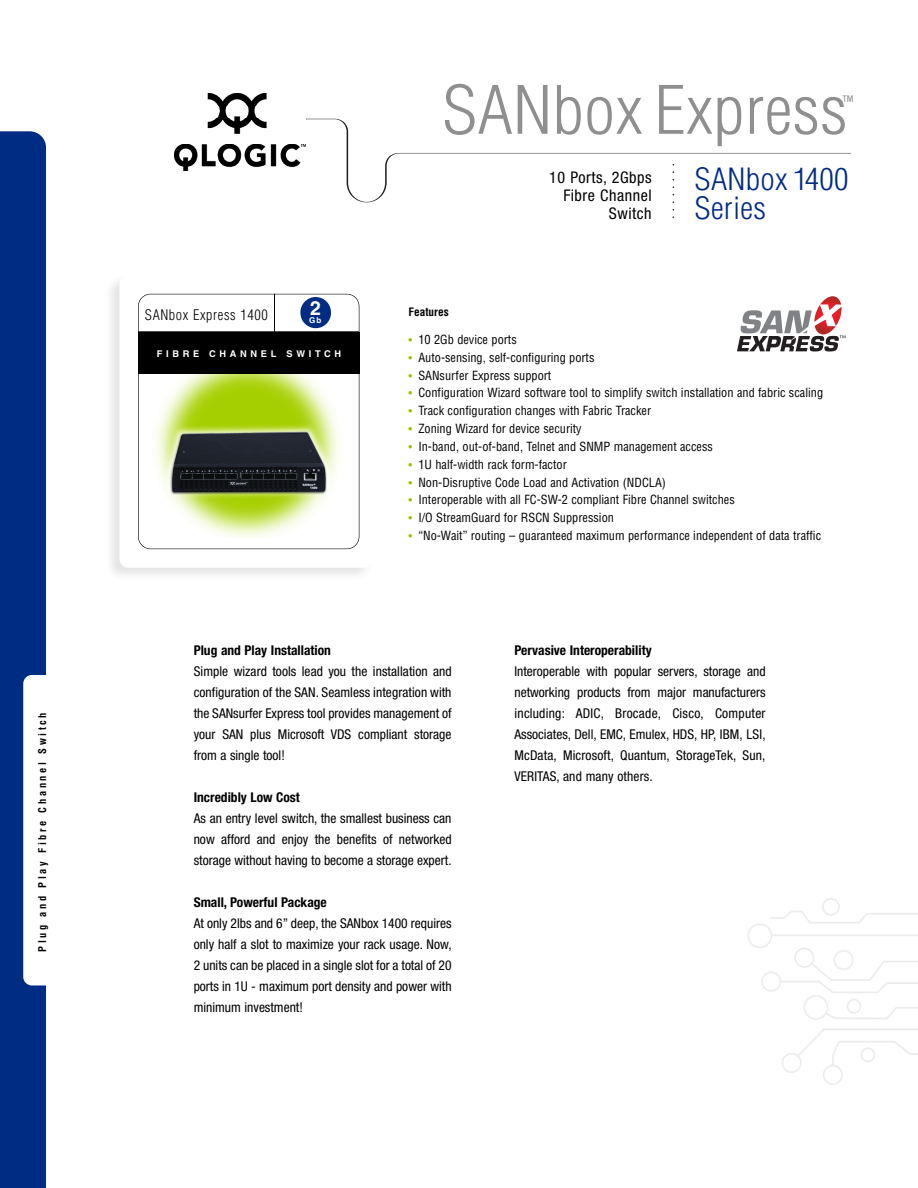
<style>
.page{position:relative;width:918px;height:1188px;background:#fff}
.page>*{position:absolute;margin:0;border:0;box-sizing:border-box;transform-origin:0 0}
.t1{font:300 condensed 65.1px "Helvetica";letter-spacing:.005em;color:#8f8f8f;scale:1.08 1}
.t2{font:300 condensed 30px/29px "Helvetica";letter-spacing:.01em;color:#002c83;scale:1.08 1}
.t3{font:700 19.65px "Helvetica";color:#fff}
.t4{font:condensed 16.05px/18px "Helvetica Neue";letter-spacing:.035em;color:#000;text-align:right}
.t5{font:300 condensed 15.45px "Helvetica";color:#8f8f8f;scale:1.08 1}
.t6{font:300 condensed 14.25px "Helvetica";letter-spacing:.045em;color:#000}
.t7{font:condensed 13.5px/21px "Helvetica Neue";color:#000;text-align:justify}
.t8{font:700 condensed 13.5px "Helvetica Neue";color:#000}
.t9{font:700 condensed 13.5px "Helvetica Neue";color:#000}
.t10{font:condensed 12.3px "Helvetica";color:#000}
.t11{font:700 condensed 11.4px "Helvetica";color:#000}
.t12{font:700 condensed 10.5px "Helvetica";letter-spacing:.25em;color:#000}
.t13{font:700 9.3px "Helvetica";letter-spacing:.39em;color:#fff}
.t14{font:700 7.95px "Helvetica";color:#fff}
.s1{font-size:11.4px;color:#a5bb09}
</style>
<div class="page">
<img style="left:111px;top:282px;width:254px;height:293px">
<img style="left:144px;top:374px;width:204px;height:163px">
<svg style="left:797px;top:1029px;width:121px;height:38px"></svg>
<svg style="left:823px;top:1007px;width:95px;height:12px"></svg>
<svg style="left:779px;top:961px;width:139px;height:32px"></svg>
<hr style="left:771px;top:935px;width:147px;height:1px;background:#ececee">
<div style="left:804px;top:995px;width:24px;height:25px;border:2px solid #ececee;border-radius:50%"></div>
<div style="left:747px;top:923px;width:25px;height:25px;border:2px solid #ececee;border-radius:50%"></div>
<div style="left:823px;top:1065px;width:20px;height:20px;border:2px solid #ececee;border-radius:50%"></div>
<div style="left:782px;top:1053px;width:20px;height:20px;border:2px solid #ececee;border-radius:50%"></div>
<div style="left:761px;top:972px;width:20px;height:20px;border:2px solid #ececee;border-radius:50%"></div>
<div style="left:794px;top:948px;width:20px;height:20px;border:2px solid #ececee;border-radius:50%"></div>
<div style="left:822px;top:898px;width:18px;height:18px;border:2px solid #ececee;border-radius:50%"></div>
<div style="left:834px;top:950px;width:20px;height:20px;border:2px solid #ececee;border-radius:50%"></div>
<div style="left:847px;top:999px;width:14px;height:15px;border:2px solid #ececee;border-radius:50%"></div>
<div style="left:861px;top:1047px;width:14px;height:15px;border:2px solid #ececee;border-radius:50%"></div>
<svg style="left:770px;top:910px;width:148px;height:13px"></svg>
<div style="left:0;top:131px;width:46px;height:1057px;background:#002c83"></div>
<div style="left:23px;top:675px;width:41px;height:310px;background:#fff;border-radius:9px"></div>
<div style="left:138px;top:294px;width:221px;height:255px;border:1px solid #000;border-radius:13px"></div>
<hr style="left:139px;top:373px;width:220px;height:1px;background:#000">
<div style="left:300px;top:297px;width:31px;height:31px;background:#002c83;border-radius:15px"></div>
<hr style="left:274px;top:294px;width:1px;height:38px;background:#000">
<div style="left:138px;top:332px;width:221px;height:41px;background:#000"></div>
<svg style="left:305px;top:118px;width:546px;height:85px"></svg>
<img style="left:207px;top:94px;width:60px;height:12px">
<img style="left:175px;top:106px;width:130px;height:65px">
<svg style="left:737px;top:296px;width:109px;height:55px"></svg>
<p class="t12" style="left:36px;top:952px;width:241px;rotate:-90deg">Plug and Play Fibre Channel Switch</p>
<h1 class="t1" style="left:442px;top:73px;width:377px">SANbox Express</h1>
<p class="t5" style="left:842px;top:92px;width:13px">™</p>
<h3 class="t3" style="left:310px;top:300px;width:12px">2</h3>
<p class="t6" style="left:145px;top:307px;width:124px">SANbox Express 1400</p>
<p class="t13" style="left:157px;top:350px;width:186px">FIBRE CHANNEL SWITCH</p>
<p class="t14" style="left:309px;top:317px;width:14px">Gb</p>
<p class="t4" style="left:549px;top:170px;width:104px">10 Ports, 2Gbps<br>Fibre Channel<br>Switch</p>
<h2 class="t2" style="left:695px;top:166px;width:144px">SANbox 1400<br>Series</h2>
<p class="t11" style="left:408px;top:306px;width:42px">Features</p>
<p class="t10" style="left:408px;top:332px;width:110px"><span class="s1">•</span> 10 2Gb device ports</p>
<p class="t10" style="left:408px;top:350px;width:188px"><span class="s1">•</span> Auto-sensing, self-configuring ports</p>
<p class="t10" style="left:408px;top:368px;width:144px"><span class="s1">•</span> SANsurfer Express support</p>
<p class="t10" style="left:408px;top:386px;width:416px"><span class="s1">•</span> Configuration Wizard software tool to simplify switch installation and fabric scaling</p>
<p class="t10" style="left:408px;top:404px;width:244px"><span class="s1">•</span> Track configuration changes with Fabric Tracker</p>
<p class="t10" style="left:408px;top:422px;width:175px"><span class="s1">•</span> Zoning Wizard for device security</p>
<p class="t10" style="left:408px;top:439px;width:306px"><span class="s1">•</span> In-band, out-of-band, Telnet and SNMP management access</p>
<p class="t10" style="left:408px;top:457px;width:160px"><span class="s1">•</span> 1U half-width rack form-factor</p>
<p class="t10" style="left:408px;top:475px;width:259px"><span class="s1">•</span> Non-Disruptive Code Load and Activation (NDCLA)</p>
<p class="t10" style="left:408px;top:493px;width:328px"><span class="s1">•</span> Interoperable with all FC-SW-2 compliant Fibre Channel switches</p>
<p class="t10" style="left:408px;top:511px;width:207px"><span class="s1">•</span> I/O StreamGuard for RSCN Suppression</p>
<p class="t10" style="left:408px;top:529px;width:414px"><span class="s1">•</span> “No-Wait” routing – guaranteed maximum performance independent of data traffic</p>
<p class="t8" style="left:194px;top:645px;width:139px">Plug and Play Installation</p>
<p class="t7" style="left:194px;top:662px;width:260px">Simple wizard tools lead you the installation and configuration of the SAN. Seamless integration with the SANsurfer Express tool provides management of your SAN plus Microsoft VDS compliant storage from a single tool!</p>
<p class="t8" style="left:194px;top:792px;width:108px">Incredibly Low Cost</p>
<p class="t7" style="left:194px;top:809px;width:259px">As an entry level switch, the smallest business can now afford and enjoy the benefits of networked storage without having to become a storage expert.</p>
<p class="t8" style="left:194px;top:897px;width:135px">Small, Powerful Package</p>
<p class="t7" style="left:194px;top:914px;width:259px">At only 2lbs and 6” deep, the SANbox 1400 requires only half a slot to maximize your rack usage. Now, 2 units can be placed in a single slot for a total of 20 ports in 1U - maximum port density and power with minimum investment!</p>
<p class="t9" style="left:514px;top:642px;width:139px">Pervasive Interoperability</p>
<p class="t7" style="left:514px;top:662px;width:253px">Interoperable with popular servers, storage and networking products from major manufacturers including: ADIC, Brocade, Cisco, Computer Associates, Dell, EMC, Emulex, HDS, HP, IBM, LSI, McData, Microsoft, Quantum, StorageTek, Sun, VERITAS, and many others.</p>
</div>
